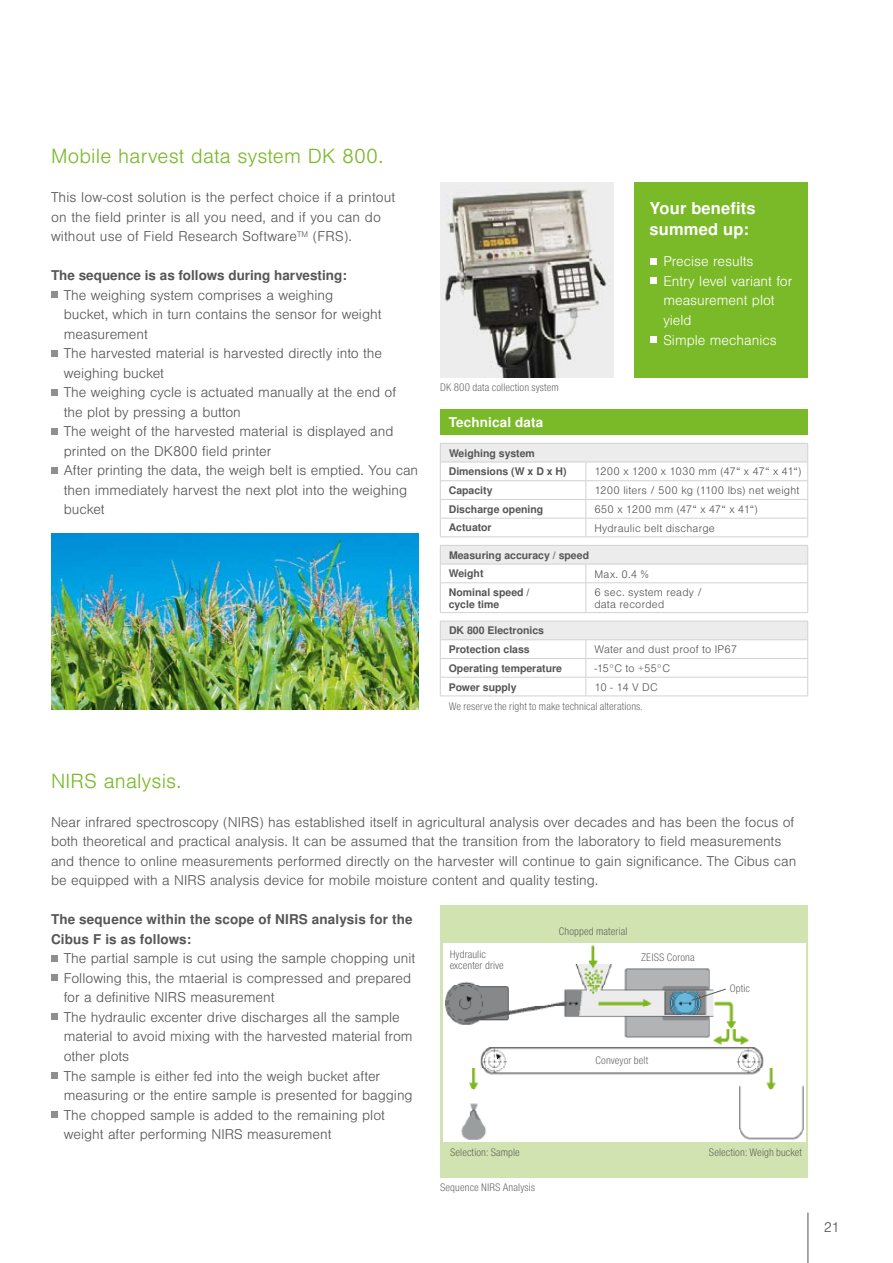
<style>
.page{position:relative;width:893px;height:1263px;background:#fff}
.page>*{position:absolute;margin:0;border:0;box-sizing:border-box;transform-origin:0 0}
.t1{font:300 19.5px "Nimbus San LOT";letter-spacing:.01em;color:#7ab927}
.t2{font:700 16.5px/21px "Nimbus San LOT";letter-spacing:.01em;color:#fff}
.t3{font:300 13.5px/19.5px "Nimbus San LOT";color:#575656}
.t4{font:700 13.5px/19.5px "Nimbus San LOT";letter-spacing:.01em;color:#575656}
.t5{font:300 13.5px/19.5px "Nimbus San LOT";color:#fff}
.t6{font:700 13.5px "Nimbus San LOT";letter-spacing:.01em;color:#fff}
.t7{font:10.5px/11.2px "Nimbus San LOT Lig Con";letter-spacing:.01em;color:#575656}
.t8{font:300 10.5px/12px "Nimbus San LOT";letter-spacing:.02em;color:#575656}
.t9{font:700 10.5px/18.8px "Nimbus San LOT";color:#575656}
</style>
<div class="page">
<hr style="left:808px;top:1212px;width:1px;height:51px;background:#575656">
<img style="left:440px;top:183px;width:173px;height:195px">
<img style="left:51px;top:534px;width:368px;height:176px">
<div style="left:440px;top:905px;width:368px;height:273px;background:#d1e3b0"></div>
<img style="left:443px;top:944px;width:363px;height:198px">
<div style="left:440px;top:409px;width:368px;height:26px;background:#7ab927"></div>
<svg style="left:440px;top:444px;width:368px;height:195px"></svg>
<hr style="left:440px;top:480px;width:146px;height:1px;background:#d2d2d2">
<hr style="left:586px;top:480px;width:222px;height:1px;background:#d2d2d2">
<hr style="left:440px;top:499px;width:146px;height:1px;background:#d2d2d2">
<hr style="left:586px;top:499px;width:222px;height:1px;background:#d2d2d2">
<hr style="left:440px;top:518px;width:146px;height:1px;background:#d2d2d2">
<hr style="left:586px;top:518px;width:222px;height:1px;background:#d2d2d2">
<svg style="left:586px;top:463px;width:1px;height:74px"></svg>
<hr style="left:440px;top:537px;width:146px;height:1px;background:#d2d2d2">
<hr style="left:586px;top:537px;width:222px;height:1px;background:#d2d2d2">
<hr style="left:440px;top:582px;width:146px;height:1px;background:#d2d2d2">
<hr style="left:586px;top:582px;width:222px;height:1px;background:#d2d2d2">
<svg style="left:586px;top:565px;width:1px;height:47px"></svg>
<hr style="left:440px;top:612px;width:146px;height:1px;background:#d2d2d2">
<hr style="left:586px;top:612px;width:222px;height:1px;background:#d2d2d2">
<hr style="left:440px;top:658px;width:146px;height:1px;background:#d2d2d2">
<hr style="left:586px;top:658px;width:222px;height:1px;background:#d2d2d2">
<hr style="left:440px;top:677px;width:146px;height:1px;background:#d2d2d2">
<hr style="left:586px;top:677px;width:222px;height:1px;background:#d2d2d2">
<svg style="left:586px;top:640px;width:1px;height:56px"></svg>
<hr style="left:440px;top:696px;width:146px;height:1px;background:#d2d2d2">
<hr style="left:586px;top:696px;width:222px;height:1px;background:#d2d2d2">
<hr style="left:440px;top:443px;width:146px;height:1px;background:#d2d2d2">
<hr style="left:586px;top:443px;width:222px;height:1px;background:#d2d2d2">
<hr style="left:440px;top:462px;width:146px;height:1px;background:#d2d2d2">
<hr style="left:586px;top:462px;width:222px;height:1px;background:#d2d2d2">
<hr style="left:440px;top:545px;width:146px;height:1px;background:#d2d2d2">
<hr style="left:586px;top:545px;width:222px;height:1px;background:#d2d2d2">
<hr style="left:440px;top:564px;width:146px;height:1px;background:#d2d2d2">
<hr style="left:586px;top:564px;width:222px;height:1px;background:#d2d2d2">
<hr style="left:440px;top:621px;width:146px;height:1px;background:#d2d2d2">
<hr style="left:586px;top:621px;width:222px;height:1px;background:#d2d2d2">
<hr style="left:440px;top:639px;width:146px;height:1px;background:#d2d2d2">
<hr style="left:586px;top:639px;width:222px;height:1px;background:#d2d2d2">
<svg style="left:440px;top:444px;width:1px;height:93px"></svg>
<svg style="left:807px;top:444px;width:1px;height:93px"></svg>
<svg style="left:440px;top:546px;width:1px;height:66px"></svg>
<svg style="left:807px;top:546px;width:1px;height:66px"></svg>
<svg style="left:440px;top:622px;width:1px;height:74px"></svg>
<svg style="left:807px;top:622px;width:1px;height:74px"></svg>
<div style="left:635px;top:183px;width:173px;height:195px;background:#7ab927"></div>
<div style="left:651px;top:258px;width:6px;height:7px;background:#fff"></div>
<svg style="left:651px;top:278px;width:6px;height:6px"></svg>
<div style="left:651px;top:336px;width:6px;height:7px;background:#fff"></div>
<div style="left:51px;top:291px;width:6px;height:7px;background:#8f8f8f"></div>
<svg style="left:51px;top:350px;width:6px;height:6px"></svg>
<svg style="left:51px;top:389px;width:6px;height:6px"></svg>
<svg style="left:51px;top:428px;width:6px;height:6px"></svg>
<svg style="left:51px;top:467px;width:6px;height:6px"></svg>
<svg style="left:51px;top:955px;width:6px;height:6px"></svg>
<div style="left:51px;top:974px;width:6px;height:7px;background:#8f8f8f"></div>
<div style="left:51px;top:1013px;width:6px;height:7px;background:#8f8f8f"></div>
<svg style="left:51px;top:1072px;width:6px;height:6px"></svg>
<svg style="left:51px;top:1111px;width:6px;height:6px"></svg>
<svg style="left:691px;top:988px;width:35px;height:13px"></svg>
<h1 class="t1" style="left:51px;top:145px;width:334px">Mobile harvest data system DK 800.</h1>
<p class="t3" style="left:51px;top:188px;width:346px">This low-cost solution is the perfect choice if a printout on the field printer is all you need, and if you can do without use of Field Research Software<sup>TM</sup> (FRS).</p>
<p class="t4" style="left:51px;top:266px;width:297px">The sequence is as follows during harvesting:</p>
<p class="t3" style="left:64px;top:286px;width:356px">The weighing system comprises a weighing<br>bucket, which in turn contains the sensor for weight measurement<br>The harvested material is harvested directly into the weighing bucket<br>The weighing cycle is actuated manually at the end of the plot by pressing a button<br>The weight of the harvested material is displayed and printed on the DK800 field printer<br>After printing the data, the weigh belt is emptied. You can then immediately harvest the next plot into the weighing bucket</p>
<p class="t7" style="left:440px;top:382px;width:120px">DK 800 data collection system</p>
<p class="t6" style="left:449px;top:414px;width:96px">Technical data</p>
<p class="t9" style="left:449px;top:444px;width:119px">Weighing system<br>Dimensions (W x D x H)</p>
<p class="t2" style="left:649px;top:198px;width:108px">Your benefits summed up:</p>
<p class="t5" style="left:663px;top:252px;width:131px">Precise results<br>Entry level variant for measurement plot yield<br>Simple mechanics</p>
<p class="t8" style="left:594px;top:466px;width:209px">1200 x 1200 x 1030 mm (47“ x 47“ x 41“)</p>
<p class="t9" style="left:449px;top:481px;width:45px">Capacity</p>
<p class="t8" style="left:594px;top:485px;width:206px">1200 liters / 500 kg (1100 lbs) net weight</p>
<p class="t9" style="left:449px;top:500px;width:96px">Discharge opening</p>
<p class="t8" style="left:594px;top:503px;width:165px">650 x 1200 mm (47“ x 47“ x 41“)</p>
<p class="t9" style="left:449px;top:519px;width:44px">Actuator</p>
<p class="t8" style="left:594px;top:522px;width:122px">Hydraulic belt discharge</p>
<p class="t9" style="left:449px;top:546px;width:142px">Measuring accuracy / speed<br>Weight</p>
<p class="t8" style="left:594px;top:568px;width:56px">Max. 0.4 %</p>
<p class="t9" style="left:449px;top:586px;width:82px;line-height:12px">Nominal speed / cycle time</p>
<p class="t8" style="left:594px;top:586px;width:109px">6 sec. system ready / data recorded</p>
<p class="t9" style="left:449px;top:622px;width:97px">DK 800 Electronics<br>Protection class</p>
<p class="t8" style="left:594px;top:644px;width:144px">Water and dust proof to IP67</p>
<p class="t9" style="left:449px;top:659px;width:115px">Operating temperature</p>
<p class="t8" style="left:594px;top:662px;width:77px">-15°C to +55°C</p>
<p class="t9" style="left:449px;top:678px;width:69px">Power supply</p>
<p class="t8" style="left:594px;top:681px;width:65px">10 - 14 V DC</p>
<p class="t7" style="left:449px;top:700px;width:195px">We reserve the right to make technical alterations.</p>
<h1 class="t1" style="left:51px;top:769px;width:132px">NIRS analysis.</h1>
<p class="t3" style="left:51px;top:812px;width:747px">Near infrared spectroscopy (NIRS) has established itself in agricultural analysis over decades and has been the focus of both theoretical and practical analysis. It can be assumed that the transition from the laboratory to field measurements and thence to online measurements performed directly on the harvester will continue to gain significance. The Cibus can be equipped with a NIRS analysis device for mobile moisture content and quality testing.</p>
<p class="t4" style="left:51px;top:910px;width:363px">The sequence within the scope of NIRS analysis for the<br>Cibus F is as follows:</p>
<p class="t3" style="left:64px;top:949px;width:353px">The partial sample is cut using the sample chopping unit Following this, the mtaerial is compressed and prepared for a definitive NIRS measurement<br>The hydraulic excenter drive discharges all the sample material to avoid mixing with the harvested material from other plots<br>The sample is either fed into the weigh bucket after measuring or the entire sample is presented for bagging The chopped sample is added to the remaining plot weight after performing NIRS measurement</p>
<p class="t7" style="left:450px;top:949px;width:56px">Hydraulic excenter drive</p>
<p class="t7" style="left:559px;top:925px;width:70px">Chopped material</p>
<p class="t7" style="left:641px;top:952px;width:55px">ZEISS Corona</p>
<p class="t7" style="left:596px;top:1055px;width:54px">Conveyor belt</p>
<p class="t7" style="left:730px;top:982px;width:22px">Optic</p>
<p class="t7" style="left:450px;top:1147px;width:71px">Selection: Sample</p>
<p class="t7" style="left:440px;top:1182px;width:96px">Sequence NIRS Analysis</p>
<p class="t7" style="left:709px;top:1147px;width:95px">Selection: Weigh bucket</p>
<p class="t3" style="left:824px;top:1218px;width:17px">21</p>
</div>
